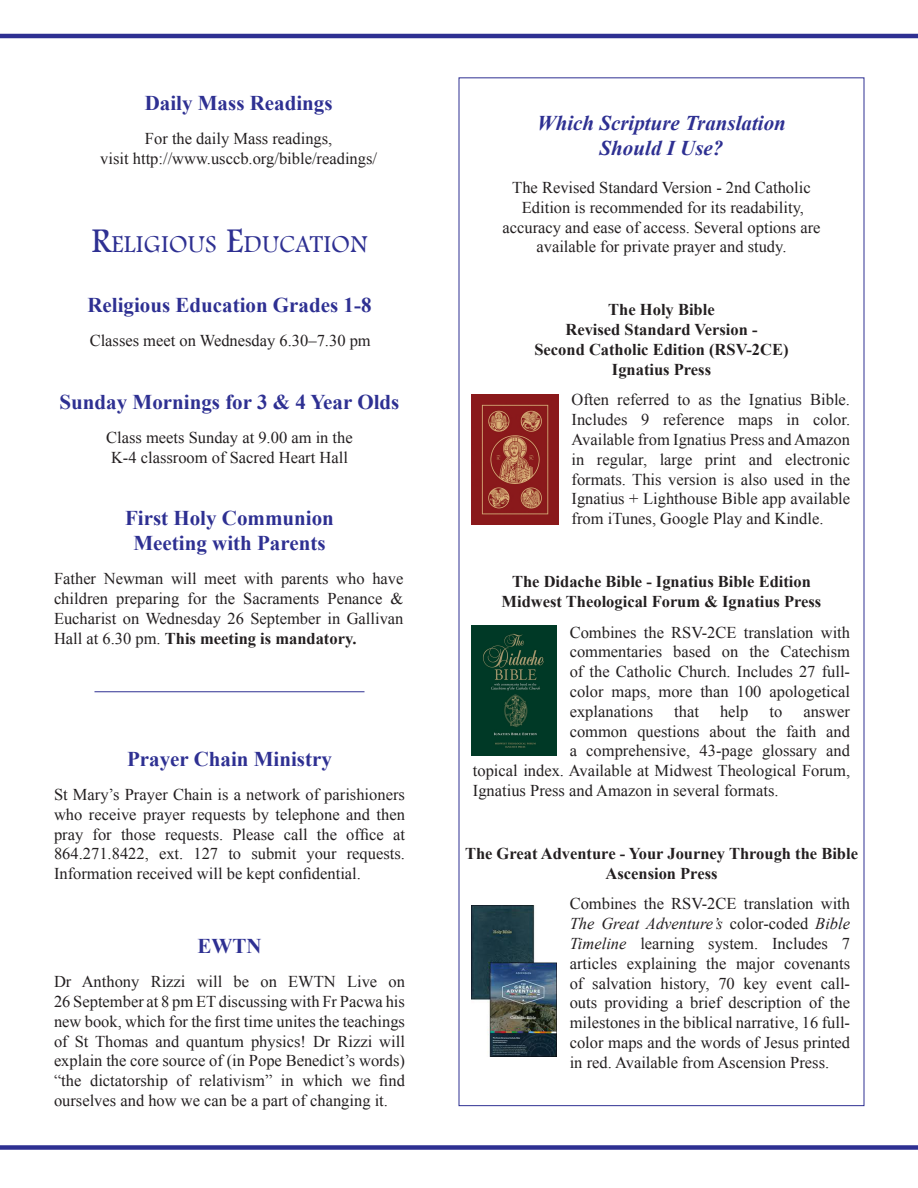
<style>
.page{position:relative;width:918px;height:1188px;background:#fff}
.page>*{position:absolute;margin:0;border:0;box-sizing:border-box;transform-origin:0 0}
.t1{font:25.2px "Footlight MT Light";letter-spacing:.015em;color:#2e3092}
.Paragraph_Style_1{font:700 21px "Times New Roman";color:#2e3092}
.t2{font:italic 700 21px "Times New Roman";color:#2e3092}
.Paragraph_Style_1-2{font:16.5px/19.8px "Times New Roman";color:#231f20;text-align:justify}
.t3{font:700 16.5px "Times New Roman";color:#231f20}
.s1{font-size:36px}
.s2{font-weight:700}
.s3{font-style:inherit}
.s4{font-style:italic}
</style>
<div class="page">
<hr style="left:0;top:34px;width:918px;height:4px;background:#2e3092">
<div style="left:0;top:1145px;width:918px;height:5px;background:#2e3092"></div>
<img style="left:471px;top:394px;width:87px;height:131px">
<img style="left:471px;top:625px;width:85px;height:131px">
<img style="left:471px;top:906px;width:85px;height:151px">
<hr style="left:94px;top:691px;width:270px;height:1px;background:#2e3092">
<p class="Paragraph_Style_1" style="left:145px;top:88px;width:189px">Daily Mass Readings</p>
<p class="Paragraph_Style_1-2" style="left:145px;top:128px;width:189px">For the daily Mass readings,</p>
<p class="Paragraph_Style_1-2" style="left:100px;top:148px;width:278px">visit http://www.usccb.org/bible/readings/</p>
<p class="t1" style="left:91px;top:229px;width:277px"><span class="s1">R</span>ELIGIOUS <span class="s1">E</span>DUCATION</p>
<p class="Paragraph_Style_1" style="left:87px;top:290px;width:286px">Religious Education Grades 1-8</p>
<p class="Paragraph_Style_1-2" style="left:90px;top:330px;width:283px">Classes meet on Wednesday 6.30–7.30 pm</p>
<p class="Paragraph_Style_1" style="left:60px;top:387px;width:341px">Sunday Mornings for 3 &amp; 4 Year Olds</p>
<p class="Paragraph_Style_1-2" style="left:106px;top:427px;width:248px">Class meets Sunday at 9.00 am in the</p>
<p class="Paragraph_Style_1-2" style="left:111px;top:447px;width:238px">K-4 classroom of Sacred Heart Hall</p>
<p class="Paragraph_Style_1" style="left:125px;top:503px;width:210px">First Holy Communion</p>
<p class="Paragraph_Style_1" style="left:133px;top:528px;width:194px">Meeting with Parents</p>
<p class="Paragraph_Style_1-2" style="left:54px;top:568px;width:351px">Father Newman will meet with parents who have children preparing for the Sacraments Penance &amp; Eucharist on Wednesday 26 September in Gallivan Hall at 6.30 pm. <span class="s2">This meeting is mandatory.</span></p>
<p class="Paragraph_Style_1" style="left:127px;top:744px;width:206px">Prayer Chain Ministry</p>
<p class="Paragraph_Style_1-2" style="left:54px;top:784px;width:353px">St Mary’s Prayer Chain is a network of parishioners who receive prayer requests by telephone and then pray for those requests. Please call the office at 864.271.8422, ext. 127 to submit your requests.<br>Information received will be kept confidential.</p>
<p class="Paragraph_Style_1" style="left:197px;top:931px;width:66px">EWTN</p>
<p class="Paragraph_Style_1-2" style="left:54px;top:972px;width:353px">Dr Anthony Rizzi will be on EWTN Live on 26 September at 8 pm ET discussing with Fr Pacwa his new book, which for the first time unites the teachings of St Thomas and quantum physics! Dr Rizzi will explain the core source of (in Pope Benedict’s words) “the dictatorship of relativism” in which we find ourselves and how we can be a part of changing it.</p>
<p class="t2" style="left:537px;top:108px;width:250px">Which Scripture Translation</p>
<p class="t2" style="left:600px;top:133px;width:125px">Should I Use?</p>
<p class="Paragraph_Style_1-2" style="left:503px;top:177px;width:319px;text-align:center">The Revised Standard Version - 2nd Catholic <span class="s3">E</span>dition is recommended for its readability, accuracy and ease of access. Several options are available for private prayer and study.</p>
<p class="t3" style="left:608px;top:298px;width:108px">The Holy Bible</p>
<p class="t3" style="left:565px;top:318px;width:194px">Revised Standard Version -</p>
<p class="t3" style="left:534px;top:338px;width:256px">Second Catholic Edition (RSV-2CE)</p>
<p class="t3" style="left:612px;top:358px;width:101px">Ignatius Press</p>
<p class="Paragraph_Style_1-2" style="left:572px;top:390px;width:280px">Often referred to as the Ignatius Bible.<br>Includes 9 reference maps in color.<br>Available from Ignatius Press and Amazon in regular, large print and electronic formats. This version is also used in the Ignatius + Lighthouse Bible app available from iTunes, Google <span class="s3">P</span>lay and Kindle.</p>
<p class="t3" style="left:512px;top:570px;width:300px">The Didache Bible - Ignatius Bible Edition</p>
<p class="t3" style="left:502px;top:590px;width:321px">Midwest Theological Forum &amp; Ignatius Press</p>
<p class="Paragraph_Style_1-2" style="left:570px;top:622px;width:282px">Combines the RSV-2CE translation with commentaries based on the Catechism of the Catholic Church. Includes 27 full&shy;color maps, more than 100 apologetical explanations</p>
<p class="Paragraph_Style_1-2" style="left:674px;top:701px;width:26px">that</p>
<p class="Paragraph_Style_1-2" style="left:720px;top:701px;width:30px">help</p>
<p class="Paragraph_Style_1-2" style="left:769px;top:701px;width:14px">to</p>
<p class="Paragraph_Style_1-2" style="left:803px;top:701px;width:48px">answer</p>
<p class="Paragraph_Style_1-2" style="left:570px;top:721px;width:282px">common questions about the faith and</p>
<p class="Paragraph_Style_1-2" style="left:570px;top:741px;width:282px">a comprehensive, 43-page glossary and</p>
<p class="Paragraph_Style_1-2" style="left:473px;top:760px;width:379px">topical index. Available at Midwest Theological Forum,</p>
<p class="Paragraph_Style_1-2" style="left:473px;top:780px;width:307px">Ignatius Press and Amazon in several formats.</p>
<p class="t3" style="left:465px;top:842px;width:394px">The Great Adventure - Your Journey Through the Bible</p>
<p class="t3" style="left:606px;top:862px;width:113px">Ascension Press</p>
<p class="Paragraph_Style_1-2" style="left:570px;top:894px;width:282px">Combines the RSV-2CE translation with <span class="s4">The Great Adventure’s</span> color-coded <span class="s4">Bible Timeline</span> learning system. Includes 7 articles explaining the major covenants of salvation history, 70 key event call&shy;outs providing a brief description of the milestones in the biblical narrative, 16 full&shy;color maps and the words of Jesus printed in red. Available from Ascension Press.</p>
</div>
